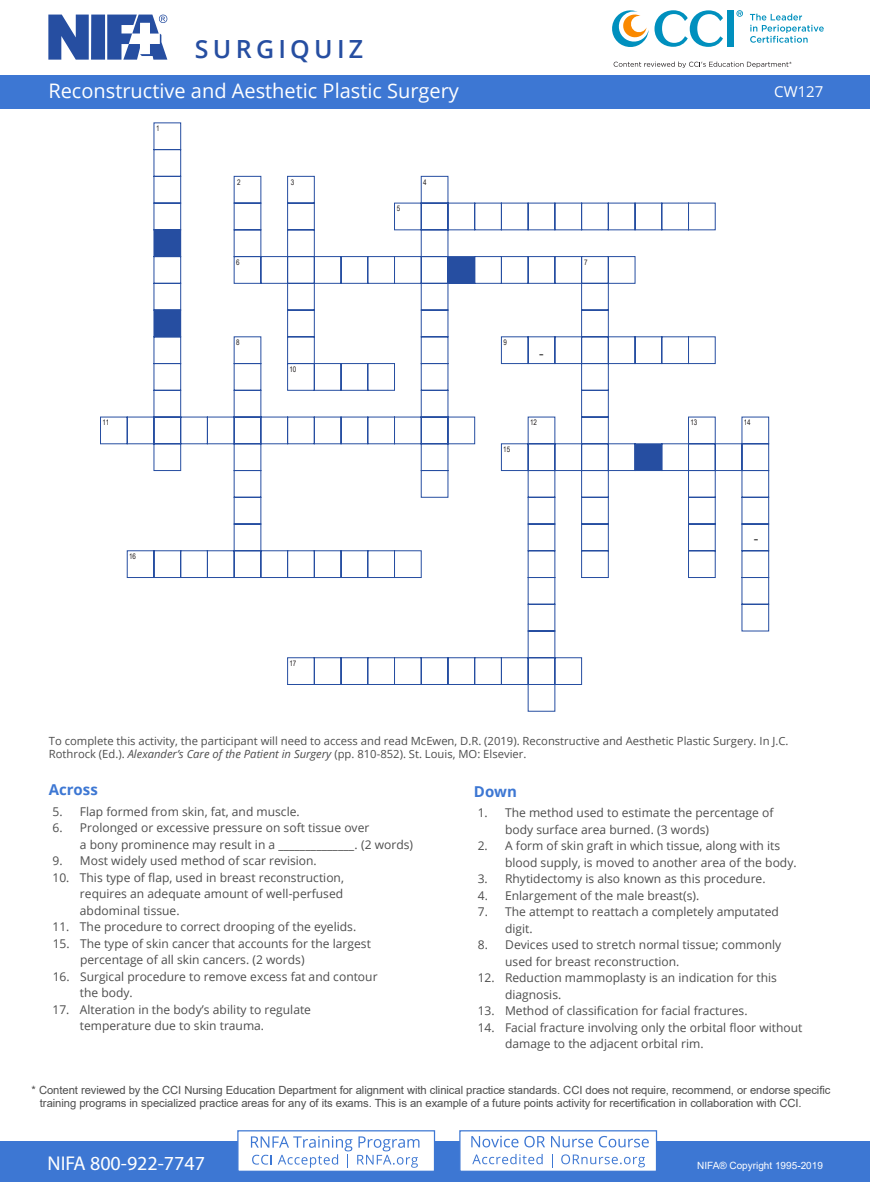
<style>
.page{position:relative;width:870px;height:1182px;background:#fff}
.page>*{position:absolute;margin:0;border:0;box-sizing:border-box;transform-origin:0 0}
.t1{font:600 25px "Open Sans";letter-spacing:.17em;color:#264ea1}
.t2{font:20px "Open Sans";color:#fff}
.t3{font:20px "Myriad Pro";color:#fff}
.t4{font:16.62px "Arial Narrow";color:#4d4d4d}
.t5{font:700 15px "Open Sans";color:#3d77d3}
.t6{font:15px "Open Sans";color:#fff}
.t7{font:12px/16.4px "Open Sans";color:#4d4d4d}
.t8{font:11.25px/13.8px "Arial";letter-spacing:-.005em;color:#4d4d4d}
.t9{font:11.25px/13.8px "Open Sans";color:#4d4d4d}
.t10{font:10px "Arial";color:#fff}
.t11{font:7.62px "Arial Narrow";color:#231f20}
.s1{font-style:italic}
</style>
<div class="page">
<div style="left:0;top:75px;width:870px;height:33px;background:#3d77d3"></div>
<div style="left:0;top:1141px;width:870px;height:40px;background:#3d77d3"></div>
<svg style="left:750px;top:14px;width:74px;height:29px"></svg>
<svg style="left:612px;top:10px;width:37px;height:37px"></svg>
<svg style="left:655px;top:10px;width:68px;height:37px"></svg>
<div style="left:727px;top:10px;width:6px;height:37px;background:#0090be"></div>
<svg style="left:736px;top:10px;width:7px;height:7px"></svg>
<svg style="left:614px;top:62px;width:177px;height:6px"></svg>
<svg style="left:100px;top:122px;width:669px;height:590px"></svg>
<div style="left:154px;top:230px;width:26px;height:27px;background:#264ea1"></div>
<div style="left:154px;top:310px;width:26px;height:27px;background:#264ea1"></div>
<div style="left:635px;top:444px;width:27px;height:26px;background:#264ea1"></div>
<div style="left:448px;top:257px;width:27px;height:26px;background:#264ea1"></div>
<div style="left:459px;top:1129px;width:198px;height:42px;background:#fff;border:1px solid #3d77d3"></div>
<svg style="left:471px;top:1135px;width:47px;height:12px"></svg>
<svg style="left:524px;top:1135px;width:21px;height:12px"></svg>
<svg style="left:551px;top:1136px;width:42px;height:11px"></svg>
<svg style="left:599px;top:1135px;width:50px;height:12px"></svg>
<svg style="left:472px;top:1154px;width:71px;height:10px"></svg>
<svg style="left:552px;top:1154px;width:1px;height:13px"></svg>
<svg style="left:561px;top:1154px;width:84px;height:13px"></svg>
<div style="left:237px;top:1129px;width:198px;height:42px;background:#fff;border:1px solid #3d77d3"></div>
<svg style="left:251px;top:1136px;width:168px;height:31px"></svg>
<svg style="left:48px;top:14px;width:119px;height:46px"></svg>
<h1 class="t1" style="left:195px;top:32px;width:170px">SURGIQUIZ</h1>
<h2 class="t2" style="left:48px;top:77px;width:412px">Reconstructive and Aesthetic Plastic Surgery</h2>
<p class="t11" style="left:156px;top:123px;width:5px">1</p>
<p class="t11" style="left:237px;top:176px;width:5px">2</p>
<p class="t11" style="left:291px;top:176px;width:5px">3</p>
<p class="t11" style="left:423px;top:176px;width:5px">4</p>
<p class="t11" style="left:397px;top:203px;width:5px">5</p>
<p class="t11" style="left:236px;top:256px;width:5px">6</p>
<p class="t11" style="left:584px;top:256px;width:5px">7</p>
<p class="t6" style="left:774px;top:81px;width:51px">CW127</p>
<p class="t11" style="left:236px;top:337px;width:5px">8</p>
<p class="t11" style="left:504px;top:337px;width:5px">9</p>
<p class="t11" style="left:289px;top:363px;width:8px">10</p>
<h3 class="t4" style="left:539px;top:340px;width:6px">-</h3>
<p class="t11" style="left:102px;top:417px;width:8px">11</p>
<p class="t11" style="left:530px;top:417px;width:8px">12</p>
<p class="t11" style="left:690px;top:417px;width:8px">13</p>
<p class="t11" style="left:744px;top:417px;width:8px">14</p>
<p class="t11" style="left:503px;top:444px;width:8px">15</p>
<p class="t11" style="left:129px;top:550px;width:8px">16</p>
<h3 class="t4" style="left:754px;top:525px;width:6px">-</h3>
<p class="t11" style="left:289px;top:657px;width:8px">17</p>
<p class="t9" style="left:49px;top:733px;width:741px">To complete this activity, the participant will need to access and read McEwen, D.R. (2019). Reconstructive and Aesthetic Plastic Surgery. In J.C.<br>Rothrock (Ed.). <span class="s1">Alexander’s Care of the Patient in Surgery</span> (pp. 810-852). St. Louis, MO: Elsevier.</p>
<p class="t5" style="left:49px;top:779px;width:51px">Across</p>
<p class="t7" style="left:53px;top:802px;width:249px">5. Flap formed from skin, fat, and muscle.</p>
<p class="t7" style="left:80px;top:819px;width:335px;text-indent:-27px">6. Prolonged or excessive pressure on soft tissue over<br>a bony prominence may result in a ______________. (2 words)</p>
<p class="t7" style="left:53px;top:852px;width:266px">9. Most widely used method of scar revision.</p>
<p class="t7" style="left:80px;top:868px;width:266px;text-align:justify;text-indent:-27px">10. This type of flap, used in breast reconstruction, requires an adequate amount of well-perfused abdominal tissue.</p>
<p class="t7" style="left:53px;top:918px;width:305px">11. The procedure to correct drooping of the eyelids.</p>
<p class="t7" style="left:80px;top:934px;width:293px;text-indent:-27px">15. The type of skin cancer that accounts for the largest percentage of all skin cancers. (2 words)</p>
<p class="t7" style="left:80px;top:967px;width:299px;text-indent:-27px">16. Surgical procedure to remove excess fat and contour the body.</p>
<p class="t7" style="left:80px;top:1000px;width:233px;text-indent:-27px">17. Alteration in the body’s ability to regulate temperature due to skin trauma.</p>
<p class="t5" style="left:474px;top:781px;width:45px">Down</p>
<p class="t7" style="left:505px;top:804px;width:270px;text-indent:-27px">1. The method used to estimate the percentage of body surface area burned. (3 words)</p>
<p class="t7" style="left:505px;top:837px;width:293px;text-indent:-27px">2. A form of skin graft in which tissue, along with its blood supply, is moved to another area of the body.</p>
<p class="t7" style="left:478px;top:870px;width:289px">3. Rhytidectomy is also known as this procedure.</p>
<p class="t7" style="left:478px;top:886px;width:223px">4. Enlargement of the male breast(s).</p>
<p class="t7" style="left:505px;top:903px;width:275px;text-indent:-27px">7. The attempt to reattach a completely amputated digit.</p>
<p class="t7" style="left:505px;top:936px;width:278px;text-indent:-27px">8. Devices used to stretch normal tissue; commonly used for breast reconstruction.</p>
<p class="t7" style="left:505px;top:969px;width:273px;text-indent:-27px">12. Reduction mammoplasty is an indication for this diagnosis.</p>
<p class="t7" style="left:478px;top:1002px;width:271px">13. Method of classification for facial fractures.</p>
<p class="t7" style="left:505px;top:1018px;width:299px;text-indent:-27px">14. Facial fracture involving only the orbital floor without damage to the adjacent orbital rim.</p>
<p class="t8" style="left:40px;top:1082px;width:792px;text-indent:-8px">* Content reviewed by the CCI Nursing Education Department for alignment with clinical practice standards. CCI does not require, recommend, or endorse specific training programs in specialized practice areas for any of its exams. This is an example of a future points activity for recertification in collaboration with CCI.</p>
<h2 class="t3" style="left:48px;top:1150px;width:159px">NIFA 800-922-7747</h2>
<p class="t10" style="left:697px;top:1158px;width:127px">NIFA® Copyright 1995-2019</p>
</div>
